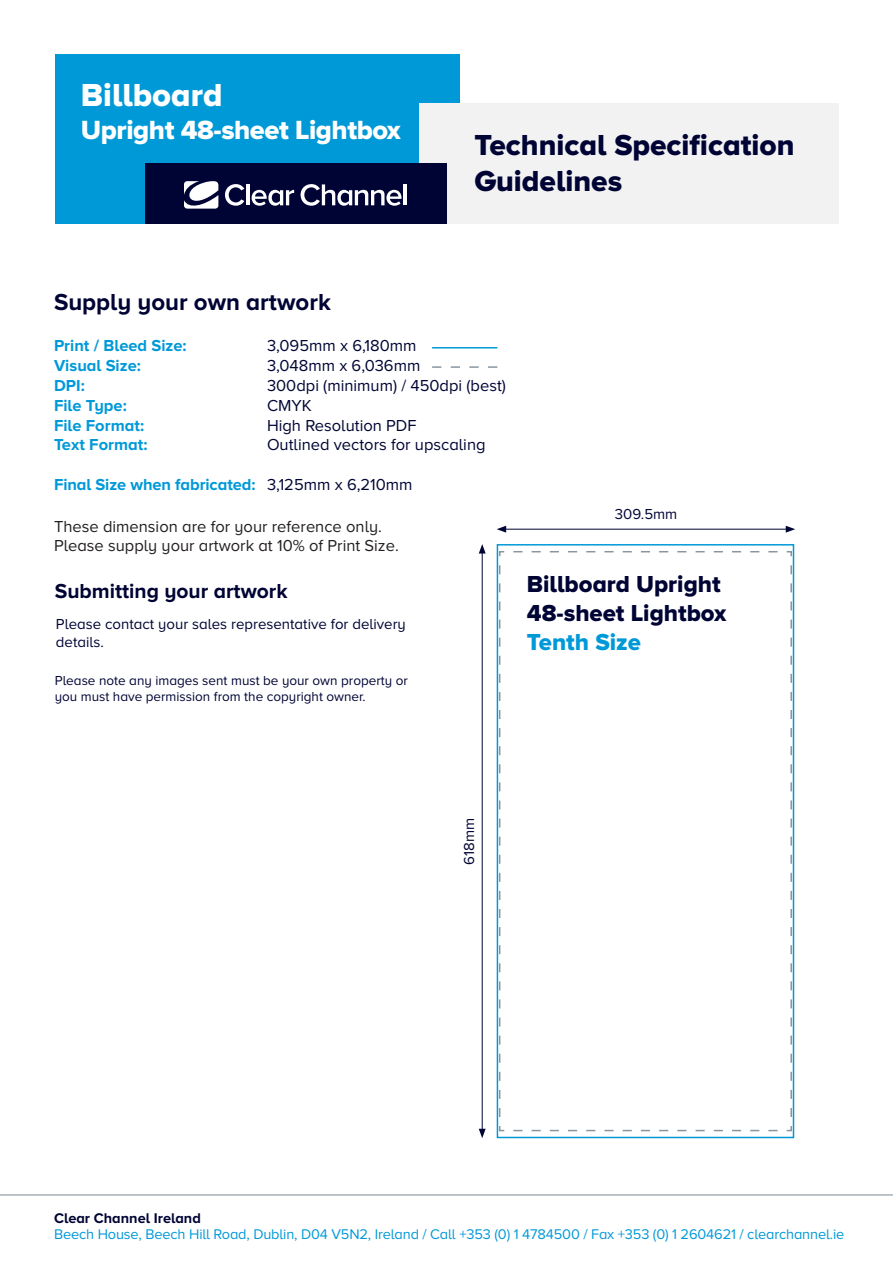
<style>
.page{position:relative;width:893px;height:1263px;background:#fff}
.page>*{position:absolute;margin:0;border:0;box-sizing:border-box;transform-origin:0 0}
.t1{font:33px "Proxima Nova A Extrabld";color:#fff}
.t2{font:30px "Proxima Nova A Extrabld";color:#000434}
.t3{font:27.3px "Proxima Nova A Extrabld";letter-spacing:-.015em;color:#fff}
.t4{font:24px "Proxima Nova A Extrabld";color:#000434}
.t5{font:700 24px "Proxima Nova A";color:#000434}
.t6{font:24px "Proxima Nova A Extrabld";color:#0099d8}
.t7{font:700 21px "Proxima Nova A";color:#000434}
.t8{font:16.5px "Proxima Nova A";color:#000434}
.t9{font:700 16.5px "Proxima Nova A";color:#0099d8}
.t10{font:16.5px "Proxima Nova A";color:#231f20}
.t11{font:15px/18px "Proxima Nova A";color:#000434}
.t12{font:14.55px "Proxima Nova A";letter-spacing:-.01em;color:#0099d8}
.t13{font:700 14.55px "Proxima Nova A";color:#000434}
.t14{font:13.5px/16.2px "Proxima Nova A";color:#000434}
.s1{font-weight:400;color:#000434}
</style>
<div class="page">
<hr style="left:0;top:1194px;width:893px;height:1px;background:#8996a0">
<div style="left:55px;top:55px;width:404px;height:169px;background:#0099d8"></div>
<div style="left:419px;top:103px;width:420px;height:121px;background:#f2f2f2"></div>
<div style="left:145px;top:163px;width:301px;height:61px;background:#000434"></div>
<svg style="left:225px;top:184px;width:19px;height:22px"></svg>
<hr style="left:247px;top:184px;width:3px;height:21px;background:#fff">
<svg style="left:252px;top:190px;width:42px;height:16px"></svg>
<svg style="left:301px;top:184px;width:101px;height:22px"></svg>
<hr style="left:404px;top:184px;width:3px;height:21px;background:#fff">
<svg style="left:184px;top:181px;width:34px;height:28px"></svg>
<hr style="left:432px;top:347px;width:65px;height:1px;background:#0099d8">
<hr style="left:482px;top:551px;width:1px;height:580px;background:#000434">
<svg style="left:479px;top:1129px;width:7px;height:9px"></svg>
<svg style="left:479px;top:544px;width:7px;height:9px"></svg>
<hr style="left:504px;top:529px;width:284px;height:1px;background:#000434">
<svg style="left:497px;top:526px;width:9px;height:7px"></svg>
<svg style="left:786px;top:526px;width:9px;height:7px"></svg>
<svg style="left:500px;top:551px;width:291px;height:581px"></svg>
<div style="left:497px;top:544px;width:297px;height:594px;border:2px solid #0099d8"></div>
<svg style="left:432px;top:366px;width:65px;height:2px"></svg>
<p class="t1" style="left:81px;top:76px;width:143px">Billboard</p>
<p class="t3" style="left:81px;top:114px;width:322px">Upright 48-sheet Lightbox</p>
<p class="t5" style="left:54px;top:288px;width:278px">Supply your own artwork</p>
<p class="t2" style="left:474px;top:128px;width:322px">Technical Specification</p>
<p class="t2" style="left:474px;top:164px;width:149px">Guidelines</p>
<p class="t9" style="left:54px;top:336px;width:134px">Print / Bleed Size:</p>
<p class="t8" style="left:267px;top:337px;width:151px">3,095mm x 6,180mm</p>
<p class="t9" style="left:54px;top:356px;width:88px">Visual Size:</p>
<p class="t8" style="left:267px;top:356px;width:155px">3,048mm x 6,036mm</p>
<p class="t9" style="left:54px;top:376px;width:32px">DPI:</p>
<p class="t8" style="left:267px;top:376px;width:240px">300dpi (minimum) / 450dpi (best)</p>
<p class="t9" style="left:54px;top:396px;width:74px">File Type:</p>
<p class="t8" style="left:267px;top:396px;width:46px">CMYK</p>
<p class="t9" style="left:54px;top:416px;width:92px">File Format:</p>
<p class="t8" style="left:267px;top:416px;width:151px">High Resolution PDF</p>
<p class="t9" style="left:54px;top:435px;width:95px">Text Format:</p>
<p class="t8" style="left:267px;top:436px;width:220px">Outlined vectors for upscaling</p>
<p class="t9" style="left:54px;top:475px;width:360px">Final Size when fabricated: <span class="s1">3,125mm x 6,210mm</span></p>
<p class="t10" style="left:54px;top:517px;width:330px">These dimension are for your reference only.</p>
<p class="t10" style="left:54px;top:537px;width:346px">Please supply your artwork at 10% of Print Size.</p>
<p class="t7" style="left:55px;top:579px;width:235px">Submitting your artwork</p>
<p class="t11" style="left:56px;top:614px;width:351px">Please contact your sales representative for delivery details.</p>
<p class="t14" style="left:55px;top:672px;width:355px">Please note any images sent must be your own property or you must have permission from the copyright owner.</p>
<p class="t11" style="left:615px;top:505px;width:64px">309.5mm</p>
<p class="t4" style="left:527px;top:570px;width:195px">Billboard Upright</p>
<p class="t4" style="left:527px;top:599px;width:201px">48-sheet Lightbox</p>
<p class="t6" style="left:527px;top:628px;width:116px">Tenth Size</p>
<p class="t11" style="left:460px;top:864px;width:48px;rotate:-90deg">618mm</p>
<p class="t13" style="left:54px;top:1209px;width:148px">Clear Channel Ireland</p>
<p class="t12" style="left:54px;top:1226px;width:792px">Beech House, Beech Hill Road, Dublin, D04 V5N2, Ireland / Call +353 (0) 1 4784500 / Fax +353 (0) 1 2604621 / clearchannel.ie</p>
</div>
